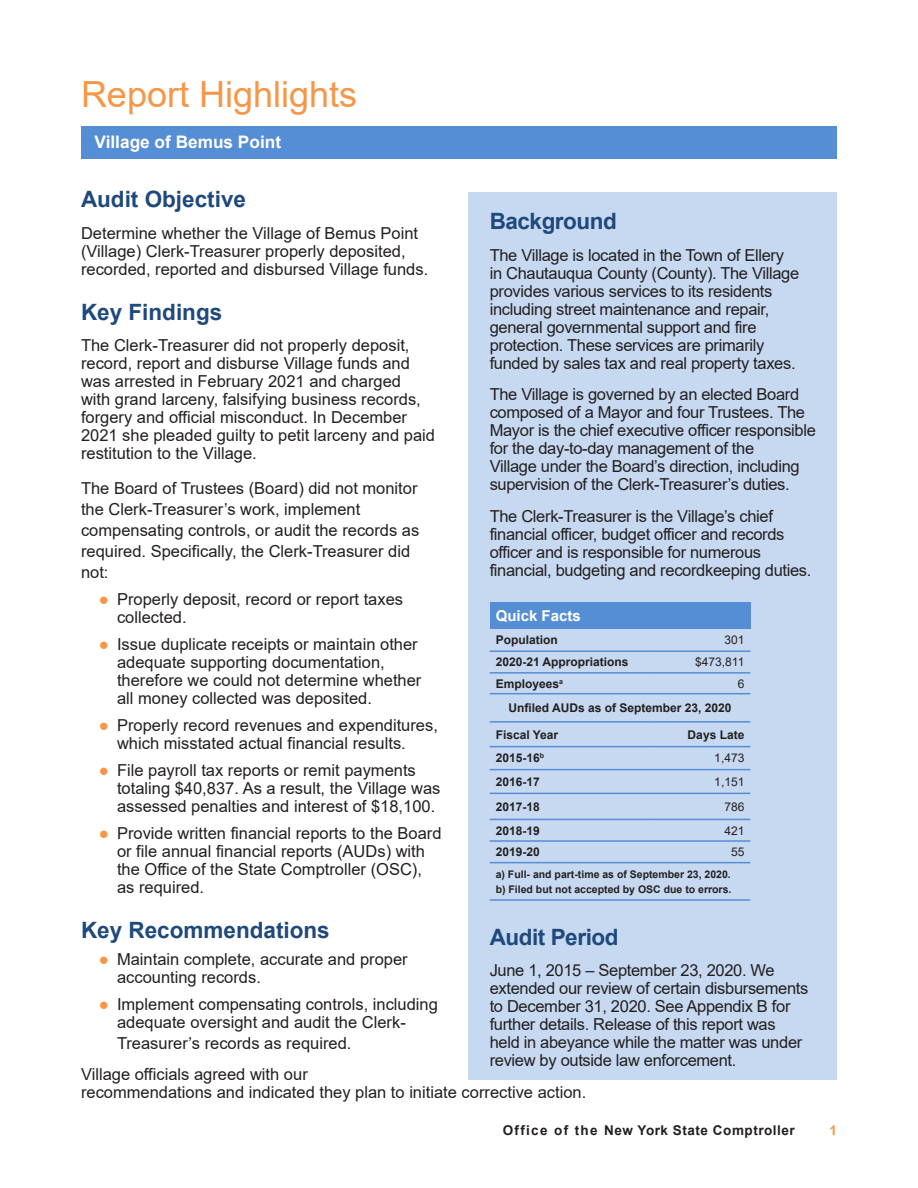
<style>
.page{position:relative;width:918px;height:1188px;background:#fff}
.page>*{position:absolute;margin:0;border:0;box-sizing:border-box;transform-origin:0 0}
.Section_Heads{font:36px "Arial";color:#f79646}
._2_Subheads{font:700 22.5px "Arial";color:#1f497d}
._2_Subheads-2{font:700 22.5px "Arial";letter-spacing:-.02em;color:#1f497d}
.t1{font:700 17.25px "Arial";color:#fff}
.Body_Text{font:16.5px/18px "Arial";color:#231f20}
.Body_Text-2{font:16.5px/18px "Arial";letter-spacing:-.02em;color:#231f20}
.Footnotes{font:700 15px "Arial";color:#fff}
.t2{font:700 13.5px "Arial";letter-spacing:.04em;color:#231f20}
.t3{font:700 13.5px "Arial";color:#f79646}
.Footnotes-2{font:700 12px "Arial";color:#231f20}
.Footnotes-3{font:12px "Arial";color:#231f20}
.Footnotes-4{font:700 10.5px/15px "Arial";color:#231f20}
.s1{color:#f79646}
</style>
<div class="page">
<hr style="left:81px;top:126px;width:756px;height:3px;background:#558ed5">
<div style="left:469px;top:192px;width:368px;height:888px;background:#c6d9f1"></div>
<div style="left:81px;top:128px;width:756px;height:31px;background:#558ed5"></div>
<div style="left:490px;top:602px;width:260px;height:27px;background:#558ed5"></div>
<hr style="left:490px;top:650px;width:163px;height:2px;background:#558ed5">
<hr style="left:653px;top:650px;width:97px;height:2px;background:#558ed5">
<hr style="left:490px;top:672px;width:163px;height:2px;background:#558ed5">
<hr style="left:653px;top:672px;width:97px;height:2px;background:#558ed5">
<hr style="left:490px;top:693px;width:163px;height:1px;background:#558ed5">
<hr style="left:653px;top:693px;width:97px;height:1px;background:#558ed5">
<hr style="left:490px;top:721px;width:163px;height:2px;background:#558ed5">
<hr style="left:653px;top:721px;width:97px;height:2px;background:#558ed5">
<hr style="left:490px;top:746px;width:163px;height:1px;background:#558ed5">
<hr style="left:653px;top:746px;width:97px;height:1px;background:#558ed5">
<hr style="left:490px;top:769px;width:163px;height:1px;background:#558ed5">
<hr style="left:653px;top:769px;width:97px;height:1px;background:#558ed5">
<hr style="left:490px;top:793px;width:163px;height:1px;background:#558ed5">
<hr style="left:653px;top:793px;width:97px;height:1px;background:#558ed5">
<hr style="left:490px;top:819px;width:163px;height:1px;background:#558ed5">
<hr style="left:653px;top:819px;width:97px;height:1px;background:#558ed5">
<hr style="left:490px;top:840px;width:163px;height:2px;background:#558ed5">
<hr style="left:653px;top:840px;width:97px;height:2px;background:#558ed5">
<hr style="left:490px;top:862px;width:163px;height:1px;background:#558ed5">
<hr style="left:653px;top:862px;width:97px;height:1px;background:#558ed5">
<hr style="left:490px;top:899px;width:163px;height:2px;background:#558ed5">
<hr style="left:653px;top:899px;width:97px;height:2px;background:#558ed5">
<p class="Section_Heads" style="left:81px;top:70px;width:278px">Report Highlights</p>
<p class="t1" style="left:94px;top:129px;width:188px">Village of Bemus Point</p>
<p class="_2_Subheads" style="left:81px;top:184px;width:167px">Audit Objective</p>
<p class="Body_Text" style="left:81px;top:224px;width:346px">Determine whether the Village of Bemus Point (Village) Clerk-Treasurer properly deposited, recorded, reported and disbursed Village funds.</p>
<p class="_2_Subheads" style="left:81px;top:296px;width:143px">Key Findings</p>
<p class="Body_Text" style="left:81px;top:337px;width:356px">The Clerk-Treasurer did not properly deposit, record, report and disburse Village funds and was arrested in February 2021 and charged<br>with grand larceny, falsifying business records, forgery and official misconduct. In December 2021 she pleaded guilty to petit larceny and paid restitution to the Village.</p>
<p class="Body_Text" style="left:81px;top:478px;width:340px;line-height:21px">The Board of Trustees (Board) did not monitor the Clerk-Treasurer’s work, implement compensating controls, or audit the records as required. Specifically, the Clerk-Treasurer did not:</p>
<p class="Body_Text" style="left:117px;top:590px;width:288px;text-indent:-18px"><span class="s1">●</span> Properly deposit, record or report taxes collected.</p>
<p class="Body_Text" style="left:117px;top:635px;width:306px;text-indent:-18px"><span class="s1">●</span> Issue duplicate receipts or maintain other adequate supporting documentation, therefore we could not determine whether all money collected was deposited.</p>
<p class="Body_Text" style="left:117px;top:716px;width:322px;text-indent:-18px"><span class="s1">●</span> Properly record revenues and expenditures, which misstated actual financial results.</p>
<p class="Body_Text" style="left:117px;top:761px;width:325px;text-indent:-18px"><span class="s1">●</span> File payroll tax reports or remit payments totaling $40,837. As a result, the Village was assessed penalties and interest of $18,100.</p>
<p class="Body_Text" style="left:117px;top:824px;width:326px;text-indent:-18px"><span class="s1">●</span> Provide written financial reports to the Board or file annual financial reports (AUDs) with the Office of the State Comptroller (OSC), as required.</p>
<p class="_2_Subheads" style="left:81px;top:914px;width:250px">Key Recommendations</p>
<p class="Body_Text" style="left:117px;top:950px;width:292px;text-indent:-18px"><span class="s1">●</span> Maintain complete, accurate and proper accounting records.</p>
<p class="Body_Text" style="left:117px;top:995px;width:322px;text-indent:-18px"><span class="s1">●</span> Implement compensating controls, including adequate oversight and audit the Clerk-</p>
<p class="Body_Text" style="left:117px;top:1034px;width:233px">Treasurer’s records as required.</p>
<p class="Body_Text" style="left:81px;top:1066px;width:504px">Village officials agreed with our<br>recommendations and indicated they plan to initiate corrective action.</p>
<p class="_2_Subheads-2" style="left:490px;top:206px;width:129px">Background</p>
<p class="Body_Text-2" style="left:490px;top:246px;width:311px">The Village is located in the Town of Ellery in Chautauqua County (County). The Village provides various services to its residents including street maintenance and repair, general governmental support and fire protection. These services are primarily funded by sales tax and real property taxes.</p>
<p class="Body_Text-2" style="left:490px;top:385px;width:328px">The Village is governed by an elected Board composed of a Mayor and four Trustees. The Mayor is the chief executive officer responsible for the day-to-day management of the<br>Village under the Board’s direction, including supervision of the Clerk-Treasurer’s duties.</p>
<p class="Body_Text-2" style="left:490px;top:507px;width:320px">The Clerk-Treasurer is the Village’s chief financial officer, budget officer and records officer and is responsible for numerous financial, budgeting and recordkeeping duties.</p>
<p class="Footnotes" style="left:496px;top:605px;width:87px">Quick Facts</p>
<p class="Footnotes-2" style="left:496px;top:632px;width:64px">Population</p>
<p class="Footnotes-3" style="left:724px;top:632px;width:22px">301</p>
<p class="Footnotes-2" style="left:496px;top:654px;width:134px">2020-21 Appropriations</p>
<p class="Footnotes-3" style="left:695px;top:654px;width:51px">$473,811</p>
<p class="Footnotes-2" style="left:496px;top:675px;width:69px">Employees<sup>a</sup></p>
<p class="Footnotes-3" style="left:738px;top:675px;width:8px">6</p>
<p class="Footnotes-2" style="left:509px;top:699px;width:224px">Unfiled AUDs as of September 23, 2020</p>
<p class="Footnotes-2" style="left:496px;top:726px;width:64px">Fiscal Year</p>
<p class="Footnotes-2" style="left:688px;top:726px;width:58px">Days Late</p>
<p class="Footnotes-2" style="left:496px;top:750px;width:50px">2015-16<sup>b</sup></p>
<p class="Footnotes-3" style="left:714px;top:750px;width:32px">1,473</p>
<p class="Footnotes-2" style="left:496px;top:773px;width:46px">2016-17</p>
<p class="Footnotes-3" style="left:714px;top:773px;width:32px">1,151</p>
<p class="Footnotes-2" style="left:496px;top:798px;width:46px">2017-18</p>
<p class="Footnotes-3" style="left:724px;top:798px;width:22px">786</p>
<p class="Footnotes-2" style="left:496px;top:822px;width:46px">2018-19</p>
<p class="Footnotes-3" style="left:724px;top:822px;width:22px">421</p>
<p class="Footnotes-2" style="left:496px;top:844px;width:46px">2019-20</p>
<p class="Footnotes-3" style="left:731px;top:844px;width:15px">55</p>
<p class="Footnotes-4" style="left:496px;top:867px;width:237px">a) Full- and part-time as of September 23, 2020. b) Filed but not accepted by OSC due to errors.</p>
<p class="_2_Subheads-2" style="left:490px;top:921px;width:130px">Audit Period</p>
<p class="Body_Text-2" style="left:490px;top:961px;width:320px">June 1, 2015 – September 23, 2020. We extended our review of certain disbursements to December 31, 2020. See Appendix B for further details. Release of this report was held in abeyance while the matter was under review by outside law enforcement.</p>
<p class="t2" style="left:503px;top:1121px;width:294px">Office of the New York State Comptroller</p>
<p class="t3" style="left:829px;top:1121px;width:9px">1</p>
</div>
